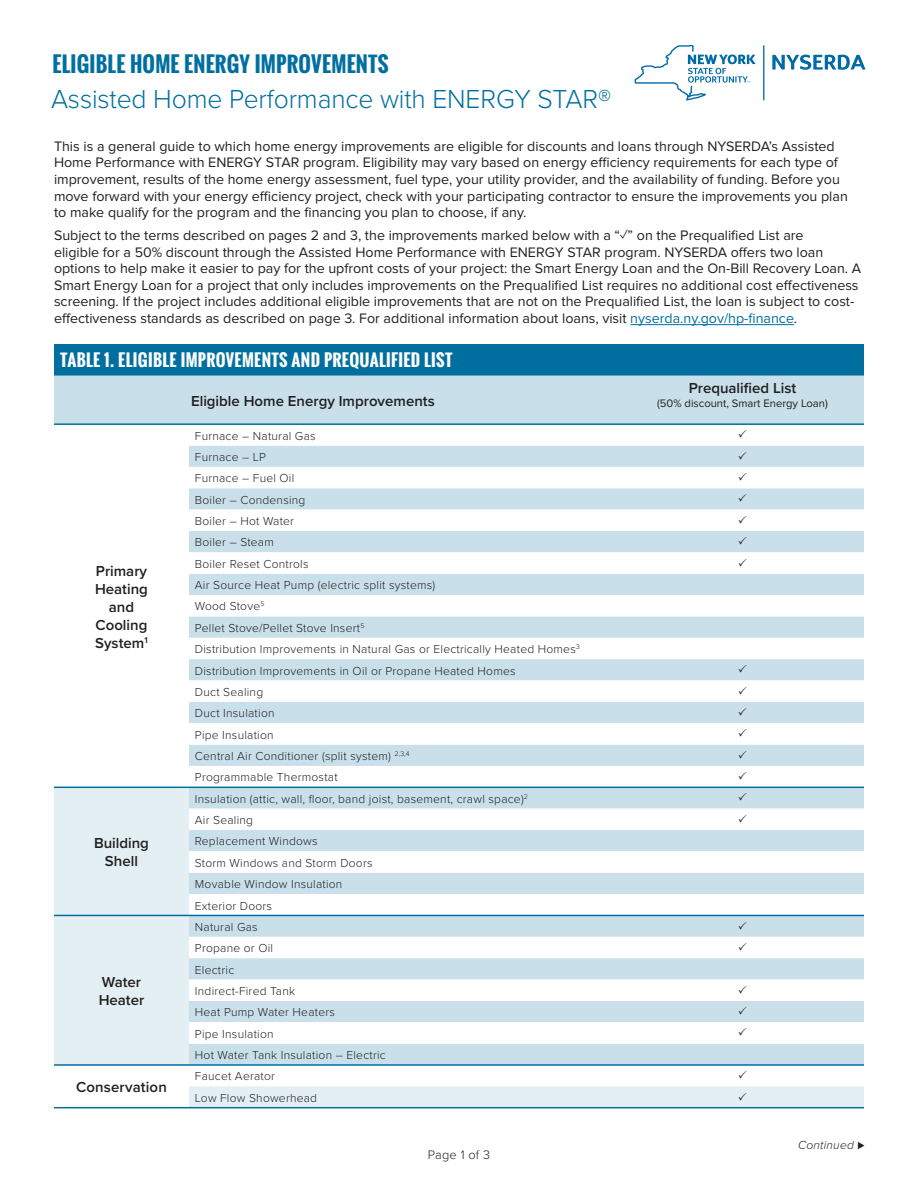
<style>
.page{position:relative;width:918px;height:1188px;background:#fff}
.page>*{position:absolute;margin:0;border:0;box-sizing:border-box;transform-origin:0 0}
.t1{font:300 27px "Proxima Nova";letter-spacing:-.005em;color:#006fa0}
.t2{font:700 21px "Oswald";letter-spacing:.01em;color:#006fa0}
.t3{font:700 16.5px "Oswald";letter-spacing:.02em;color:#fff}
.t4{font:600 15px/18px "Proxima Nova";color:#231f20;text-align:center}
.t5{font:14.25px/16.5px "Proxima Nova";color:#231f20}
.t6{font:300 12.75px "Proxima Nova";letter-spacing:.02em;color:#231f20}
.t7{font:300 12px "Proxima Nova";letter-spacing:.02em;color:#231f20}
.t8{font:italic 300 12px "Proxima Nova";letter-spacing:.02em;color:#231f20}
.t9{font:11.25px "Proxima Nova";color:#231f20}
.s1{color:#006fa0}
.s2{font-style:normal}
</style>
<div class="page">
<hr style="left:630px;top:324px;width:164px;height:1px;background:#006fa0">
<div style="left:54px;top:344px;width:810px;height:32px;background:#006fa0"></div>
<div style="left:54px;top:376px;width:810px;height:47px;background:#c9e0ea"></div>
<svg style="left:54px;top:445px;width:810px;height:342px"></svg>
<svg style="left:189px;top:467px;width:675px;height:320px"></svg>
<svg style="left:54px;top:788px;width:810px;height:319px"></svg>
<hr style="left:54px;top:423px;width:135px;height:2px;background:#006fa0">
<hr style="left:189px;top:423px;width:432px;height:2px;background:#006fa0">
<hr style="left:621px;top:423px;width:243px;height:2px;background:#006fa0">
<hr style="left:54px;top:787px;width:135px;height:1px;background:#006fa0">
<hr style="left:189px;top:787px;width:432px;height:1px;background:#006fa0">
<hr style="left:621px;top:787px;width:243px;height:1px;background:#006fa0">
<hr style="left:54px;top:915px;width:135px;height:1px;background:#006fa0">
<hr style="left:189px;top:915px;width:432px;height:1px;background:#006fa0">
<hr style="left:621px;top:915px;width:243px;height:1px;background:#006fa0">
<hr style="left:54px;top:1064px;width:135px;height:2px;background:#006fa0">
<hr style="left:189px;top:1064px;width:432px;height:2px;background:#006fa0">
<hr style="left:621px;top:1064px;width:243px;height:2px;background:#006fa0">
<hr style="left:54px;top:1107px;width:135px;height:1px;background:#006fa0">
<hr style="left:189px;top:1107px;width:432px;height:1px;background:#006fa0">
<hr style="left:621px;top:1107px;width:243px;height:1px;background:#006fa0">
<svg style="left:772px;top:55px;width:93px;height:15px"></svg>
<hr style="left:763px;top:45px;width:1px;height:55px;background:#006ba7">
<svg style="left:635px;top:45px;width:120px;height:55px"></svg>
<svg style="left:739px;top:451px;width:8px;height:8px"></svg>
<svg style="left:739px;top:473px;width:8px;height:8px"></svg>
<svg style="left:739px;top:494px;width:8px;height:8px"></svg>
<svg style="left:739px;top:515px;width:8px;height:8px"></svg>
<svg style="left:739px;top:537px;width:8px;height:8px"></svg>
<svg style="left:739px;top:558px;width:8px;height:8px"></svg>
<svg style="left:739px;top:665px;width:8px;height:8px"></svg>
<svg style="left:739px;top:686px;width:8px;height:8px"></svg>
<svg style="left:739px;top:708px;width:8px;height:7px"></svg>
<svg style="left:739px;top:729px;width:8px;height:8px"></svg>
<svg style="left:739px;top:750px;width:8px;height:8px"></svg>
<svg style="left:739px;top:772px;width:8px;height:8px"></svg>
<svg style="left:739px;top:793px;width:8px;height:8px"></svg>
<svg style="left:739px;top:815px;width:8px;height:7px"></svg>
<svg style="left:739px;top:921px;width:8px;height:8px"></svg>
<svg style="left:739px;top:943px;width:8px;height:7px"></svg>
<svg style="left:739px;top:985px;width:8px;height:8px"></svg>
<svg style="left:739px;top:1007px;width:8px;height:8px"></svg>
<svg style="left:739px;top:1028px;width:8px;height:8px"></svg>
<svg style="left:739px;top:1071px;width:8px;height:8px"></svg>
<svg style="left:739px;top:1092px;width:8px;height:8px"></svg>
<p class="t2" style="left:52px;top:48px;width:338px">ELIGIBLE HOME ENERGY IMPROVEMENTS</p>
<p class="t1" style="left:51px;top:78px;width:562px">Assisted Home Performance with ENERGY STAR®</p>
<p class="t5" style="left:54px;top:138px;width:795px">This is a general guide to which home energy improvements are eligible for discounts and loans through NYSERDA’s Assisted Home Performance with ENERGY STAR program. Eligibility may vary based on energy efficiency requirements for each type of improvement, results of the home energy assessment, fuel type, your utility provider, and the availability of funding. Before you move forward with your energy efficiency project, check with your participating contractor to ensure the improvements you plan to make qualify for the program and the financing you plan to choose, if any.</p>
<p class="t5" style="left:54px;top:227px;width:809px">Subject to the terms described on pages 2 and 3, the improvements marked below with a “✓” on the Prequalified List are<br>eligible for a 50% discount through the Assisted Home Performance with ENERGY STAR program. NYSERDA offers two loan options to help make it easier to pay for the upfront costs of your project: the Smart Energy Loan and the On-Bill Recovery Loan. A Smart Energy Loan for a project that only includes improvements on the Prequalified List requires no additional cost effectiveness screening. If the project includes additional eligible improvements that are not on the Prequalified List, the loan is subject to cost&shy;effectiveness standards as described on page 3. For additional information about loans, visit <span class="s1">nyserda.ny.gov/hp-finance</span>.</p>
<p class="t3" style="left:60px;top:348px;width:394px">TABLE 1. ELIGIBLE IMPROVEMENTS AND PREQUALIFIED LIST</p>
<p class="t4" style="left:191px;top:391px;width:245px">Eligible Home Energy Improvements</p>
<p class="t4" style="left:96px;top:561px;width:53px">Primary</p>
<p class="t4" style="left:95px;top:579px;width:54px">Heating and<br>Cooling</p>
<p class="t4" style="left:95px;top:633px;width:54px">System<sup>1</sup></p>
<p class="t4" style="left:94px;top:834px;width:56px">Building</p>
<p class="t4" style="left:105px;top:852px;width:35px">Shell</p>
<p class="t4" style="left:102px;top:973px;width:41px">Water</p>
<p class="t4" style="left:99px;top:991px;width:47px">Heater</p>
<p class="t4" style="left:76px;top:1078px;width:92px">Conservation</p>
<p class="t7" style="left:195px;top:427px;width:122px">Furnace – Natural Gas</p>
<p class="t7" style="left:195px;top:448px;width:73px">Furnace – LP</p>
<p class="t7" style="left:195px;top:469px;width:101px">Furnace – Fuel Oil</p>
<p class="t7" style="left:195px;top:491px;width:112px">Boiler – Condensing</p>
<p class="t7" style="left:195px;top:512px;width:101px">Boiler – Hot Water</p>
<p class="t7" style="left:195px;top:533px;width:80px">Boiler – Steam</p>
<p class="t7" style="left:195px;top:555px;width:115px">Boiler Reset Controls</p>
<p class="t7" style="left:195px;top:576px;width:242px">Air Source Heat Pump (electric split systems)</p>
<p class="t7" style="left:195px;top:598px;width:71px">Wood Stove<sup>5</sup></p>
<p class="t7" style="left:195px;top:619px;width:171px">Pellet Stove/Pellet Stove Insert<sup>5</sup></p>
<p class="t7" style="left:195px;top:640px;width:386px">Distribution Improvements in Natural Gas or Electrically Heated Homes<sup>3</sup></p>
<p class="t7" style="left:195px;top:662px;width:322px">Distribution Improvements in Oil or Propane Heated Homes</p>
<p class="t7" style="left:195px;top:683px;width:70px">Duct Sealing</p>
<p class="t7" style="left:195px;top:704px;width:81px">Duct Insulation</p>
<p class="t7" style="left:195px;top:726px;width:80px">Pipe Insulation</p>
<p class="t7" style="left:195px;top:747px;width:216px">Central Air Conditioner (split system) <sup>2,3,4</sup></p>
<p class="t7" style="left:195px;top:768px;width:144px">Programmable Thermostat</p>
<p class="t7" style="left:195px;top:790px;width:335px">Insulation (attic, wall, floor, band joist, basement, crawl space)<sup>2</sup></p>
<p class="t7" style="left:195px;top:811px;width:60px">Air Sealing</p>
<p class="t7" style="left:195px;top:832px;width:124px">Replacement Windows</p>
<p class="t7" style="left:195px;top:854px;width:179px">Storm Windows and Storm Doors</p>
<p class="t7" style="left:195px;top:875px;width:149px">Movable Window Insulation</p>
<p class="t7" style="left:195px;top:897px;width:79px">Exterior Doors</p>
<p class="t7" style="left:195px;top:918px;width:64px">Natural Gas</p>
<p class="t7" style="left:195px;top:939px;width:80px">Propane or Oil</p>
<p class="t7" style="left:195px;top:961px;width:41px">Electric</p>
<p class="t7" style="left:195px;top:982px;width:102px">Indirect-Fired Tank</p>
<p class="t7" style="left:195px;top:1003px;width:142px">Heat Pump Water Heaters</p>
<p class="t7" style="left:195px;top:1025px;width:80px">Pipe Insulation</p>
<p class="t7" style="left:195px;top:1046px;width:192px">Hot Water Tank Insulation – Electric</p>
<p class="t7" style="left:195px;top:1067px;width:82px">Faucet Aerator</p>
<p class="t7" style="left:195px;top:1089px;width:124px">Low Flow Showerhead</p>
<p class="t6" style="left:428px;top:1145px;width:64px">Page 1 of 3</p>
<p class="t4" style="left:689px;top:379px;width:109px">Prequalified List</p>
<p class="t9" style="left:657px;top:397px;width:172px">(50% discount, Smart Energy Loan)</p>
<p class="t8" style="left:798px;top:1138px;width:68px">Continued <span class="s2">⊲</span></p>
</div>
